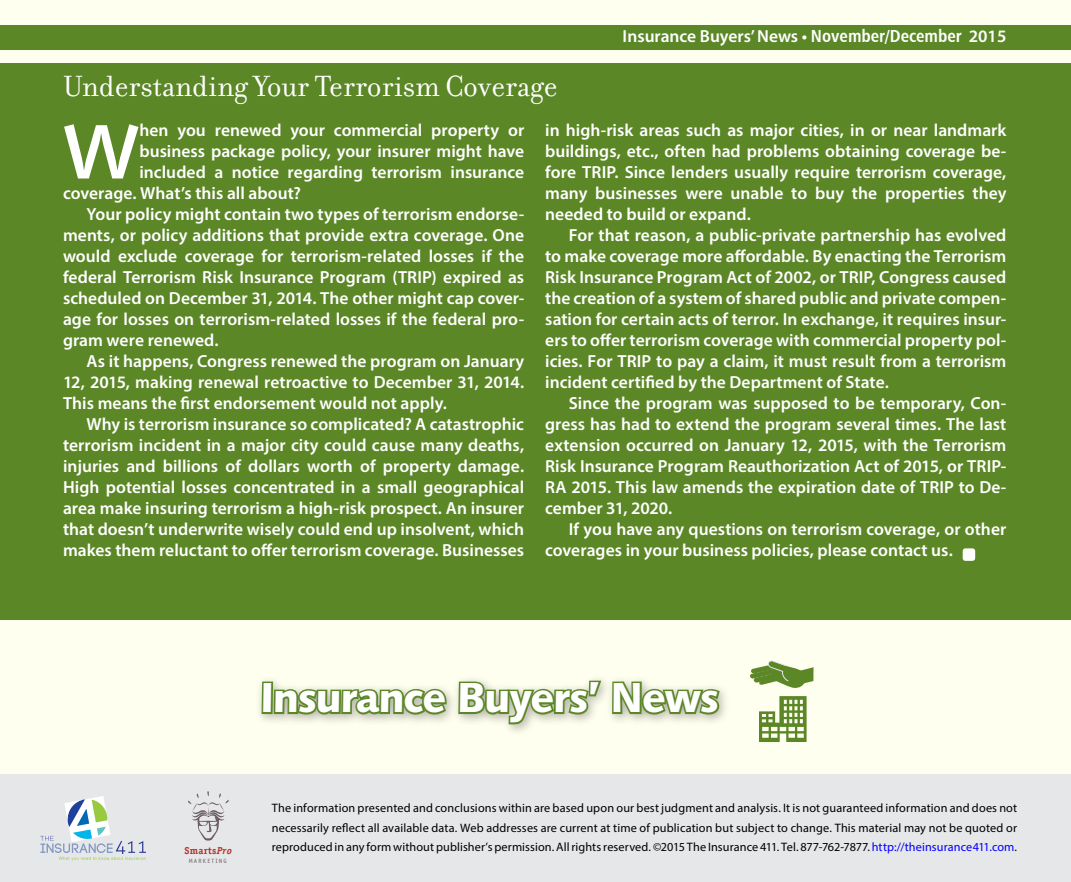
<style>
.page{position:relative;width:1071px;height:882px;background:#fff}
.page>*{position:absolute;margin:0;border:0;box-sizing:border-box;transform-origin:0 0}
.t1{font:77.17px "Humanist 531 BT Bold A";color:#fff}
.t2{font:42px "Humanist 531 BT Black A";letter-spacing:-.025em;color:#fff}
.t3{font:31.5px "Filosofia";color:#fff}
.t4{font:600 17.5px/21px "Myriad Pro";color:#fff;text-align:justify}
.t5{font:12.25px/19.2px "Myriad Pro";letter-spacing:.005em;color:#000;text-align:justify}
.t6{font:700 9.97px "Officina Serif";letter-spacing:.03em;color:#b13427}
.t7{font:6.12px "Officina Sans";letter-spacing:.2em;color:#6c5c65}
.s1{font-family:"Humanist 777 BT Bold Condensed B";font-weight:400}
.s2{font-style:italic}
.s3{color:#00f}
</style>
<div class="page">
<div style="left:1px;top:1px;width:1070px;height:881px;background:#fffff0"></div>
<div style="left:0;top:25px;width:1071px;height:24px;background:#5c8727"></div>
<div style="left:0;top:775px;width:1071px;height:107px;background:#e6e7e8"></div>
<svg style="left:188px;top:791px;width:41px;height:50px"></svg>
<svg style="left:40px;top:796px;width:106px;height:65px"></svg>
<svg style="left:750px;top:660px;width:64px;height:28px"></svg>
<svg style="left:759px;top:696px;width:48px;height:46px"></svg>
<div style="left:255px;top:674px;width:475px;height:62px;background:#000;opacity:.3"></div>
<div style="left:262px;top:682px;width:11px;height:32px;border:4px solid #5c8727"></div>
<svg style="left:272px;top:687px;width:176px;height:29px;background:#8fa76b"></svg>
<svg style="left:454px;top:679px;width:150px;height:47px"></svg>
<svg style="left:610px;top:674px;width:112px;height:101px"></svg>
<div style="left:0;top:63px;width:1071px;height:557px;background:#5c8727"></div>
<div style="left:963px;top:548px;width:12px;height:13px;background:#fff;border-radius:3px"></div>
<p class="t4" style="left:623px;top:26px;width:385px">Insurance Buyers’ News • <span class="s1">November/December</span> 2015</p>
<h3 class="t3" style="left:63px;top:69px;width:496px">Understanding Your Terrorism Coverage</h3>
<h1 class="t1" style="left:63px;top:104px;width:78px">W</h1>
<p class="t4" style="left:139px;top:120px;width:386px">hen you renewed your commercial property or</p>
<p class="t4" style="left:545px;top:120px;width:463px">in high-risk areas such as major cities, in or near landmark buildings, etc., often had problems obtaining coverage be&shy;fore TRIP. Since lenders usually require terrorism coverage, many businesses were unable to buy the properties they needed to build or expand.</p>
<p class="t4" style="left:545px;top:225px;width:463px;text-indent:24px">For that reason, a public-private partnership has evolved to make coverage more affordable. By enacting the Terrorism Risk Insurance Program Act of 2002, or TRIP, Congress caused the creation of a system of shared public and private compen&shy;sation for certain acts of terror. In exchange, it requires insur&shy;ers to offer terrorism coverage with commercial property pol&shy;icies. For TRIP to pay a claim, it must result from a terrorism incident certified by the Department of State.</p>
<p class="t4" style="left:545px;top:393px;width:463px;text-indent:24px">Since the program was supposed to be temporary, Con&shy;gress has had to extend the program several times. The last extension occurred on January 12, 2015, with the Terrorism Risk Insurance Program Reauthorization Act of 2015, or TRIP-RA 2015. This law amends the expiration date of TRIP to De&shy;cember 31, 2020.</p>
<p class="t4" style="left:545px;top:519px;width:463px;text-indent:24px">If you have any questions on terrorism coverage, or other coverages in your business policies, please contact us.</p>
<p class="t4" style="left:139px;top:141px;width:386px">business package policy, your insurer might have</p>
<p class="t4" style="left:139px;top:162px;width:386px">included a notice regarding terrorism insurance</p>
<p class="t4" style="left:63px;top:183px;width:239px">coverage. What’s this all about?</p>
<p class="t4" style="left:87px;top:204px;width:439px">Your policy might contain two types of terrorism endorse-</p>
<p class="t4" style="left:63px;top:225px;width:463px">ments, or policy additions that provide extra coverage. One</p>
<p class="t4" style="left:63px;top:246px;width:463px">would exclude coverage for terrorism-related losses if the</p>
<p class="t4" style="left:63px;top:267px;width:463px">federal Terrorism Risk Insurance Program (TRIP) expired as</p>
<p class="t4" style="left:63px;top:288px;width:463px">scheduled on December 31, 2014. The other might cap cover-</p>
<p class="t4" style="left:63px;top:309px;width:463px">age for losses on terrorism-related losses if the federal pro-</p>
<p class="t4" style="left:63px;top:330px;width:157px">gram were renewed.</p>
<p class="t4" style="left:87px;top:351px;width:439px">As it happens, Congress renewed the program on January</p>
<p class="t4" style="left:63px;top:372px;width:463px">12, 2015, making renewal retroactive to December 31, 2014.</p>
<p class="t4" style="left:63px;top:393px;width:385px">This means the first endorsement would not apply.</p>
<p class="t4" style="left:87px;top:414px;width:439px">Why is terrorism insurance so complicated? A catastrophic</p>
<p class="t4" style="left:63px;top:435px;width:463px">terrorism incident in a major city could cause many deaths,</p>
<p class="t4" style="left:63px;top:456px;width:463px">injuries and billions of dollars worth of property damage.</p>
<p class="t4" style="left:63px;top:477px;width:463px">High potential losses concentrated in a small geographical</p>
<p class="t4" style="left:63px;top:498px;width:463px">area make insuring terrorism a high-risk prospect. An insurer</p>
<p class="t4" style="left:63px;top:519px;width:463px">that doesn’t underwrite wisely could end up insolvent, which</p>
<p class="t4" style="left:63px;top:540px;width:463px">makes them reluctant to offer terrorism coverage. Businesses</p>
<h2 class="t2" style="left:261px;top:671px;width:460px">Insurance Buyers’ News</h2>
<p class="t6" style="left:184px;top:844px;width:49px">Smarts<span class="s2">Pro</span></p>
<p class="t7" style="left:189px;top:858px;width:40px">MARKETING</p>
<p class="t5" style="left:272px;top:799px;width:747px">The information presented and conclusions within are based upon our best judgment and analysis. It is not guaranteed information and does not necessarily reflect all available data. Web addresses are current at time of publication but subject to change. This material may not be quoted or reproduced in any form without publisher’s permission. All rights reserved. ©2015 The Insurance 411. Tel. 877-762-7877. <span class="s3">http://theinsurance411.com</span>.</p>
</div>
